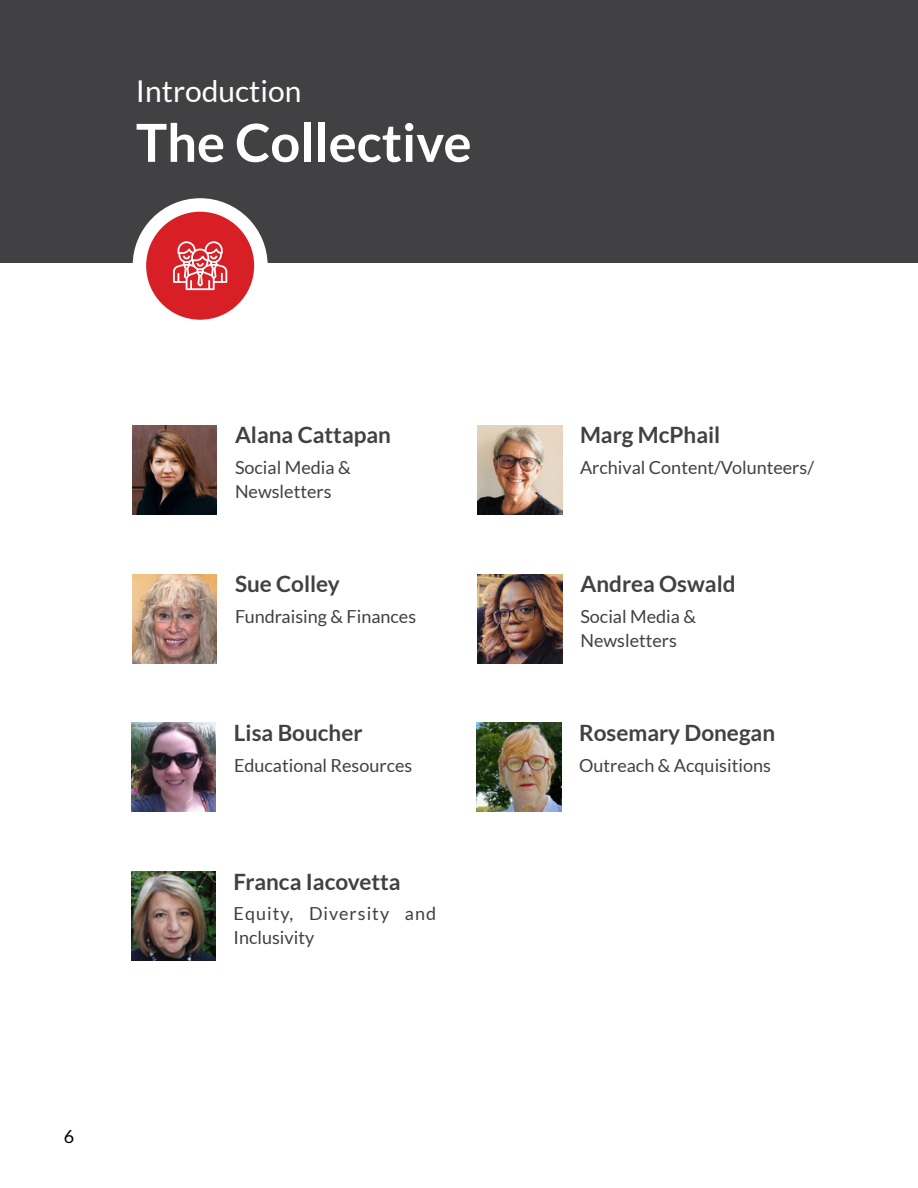
<style>
.page{position:relative;width:918px;height:1188px;background:#fff}
.page>*{position:absolute;margin:0;border:0;box-sizing:border-box;transform-origin:0 0}
.t1{font:700 52.5px "Lato";color:#fff}
.t2{font:30px "Lato";color:#fff}
.t3{font:700 22.5px "Lato";color:#414042}
.t4{font:18px/24px "Lato";color:#414042}
.t5{font:18px/24px "Lato";letter-spacing:.055em;color:#414042}
.t6{font:18px "Lato";color:#000}
</style>
<div class="page">
<div style="left:0;top:0;width:918px;height:263px;background:#414042"></div>
<img style="left:132px;top:425px;width:85px;height:89px">
<img style="left:132px;top:574px;width:85px;height:89px">
<img style="left:131px;top:723px;width:85px;height:89px">
<img style="left:477px;top:723px;width:84px;height:89px">
<img style="left:478px;top:425px;width:84px;height:89px">
<img style="left:478px;top:574px;width:84px;height:89px">
<img style="left:131px;top:872px;width:85px;height:89px">
<div style="left:133px;top:198px;width:135px;height:135px;background:#fff;border-radius:50%"></div>
<div style="left:146px;top:212px;width:108px;height:108px;background:#d81f26;border-radius:50%"></div>
<svg style="left:173px;top:241px;width:54px;height:49px"></svg>
<h2 class="t2" style="left:136px;top:74px;width:167px">Introduction</h2>
<h1 class="t1" style="left:136px;top:113px;width:337px">The Collective</h1>
<p class="t6" style="left:64px;top:1126px;width:12px">6</p>
<p class="t3" style="left:235px;top:422px;width:158px">Alana Cattapan</p>
<p class="t4" style="left:235px;top:455px;width:117px">Social Media &amp;<br>Newsletters</p>
<p class="t3" style="left:235px;top:571px;width:106px">Sue Colley</p>
<p class="t4" style="left:235px;top:604px;width:183px">Fundraising &amp; Finances</p>
<p class="t3" style="left:580px;top:422px;width:142px">Marg McPhail</p>
<p class="t4" style="left:580px;top:455px;width:236px">Archival Content/Volunteers/</p>
<p class="t3" style="left:580px;top:571px;width:157px">Andrea Oswald</p>
<p class="t4" style="left:580px;top:604px;width:117px">Social Media &amp;<br>Newsletters</p>
<p class="t3" style="left:234px;top:720px;width:130px">Lisa Boucher</p>
<p class="t3" style="left:579px;top:720px;width:198px">Rosemary Donegan</p>
<p class="t4" style="left:234px;top:753px;width:180px">Educational Resources</p>
<p class="t4" style="left:579px;top:753px;width:193px">Outreach &amp; Acquisitions</p>
<p class="t3" style="left:234px;top:869px;width:169px">Franca Iacovetta</p>
<p class="t5" style="left:234px;top:902px;width:204px">Equity, Diversity and<br>Inclusivity</p>
</div>
